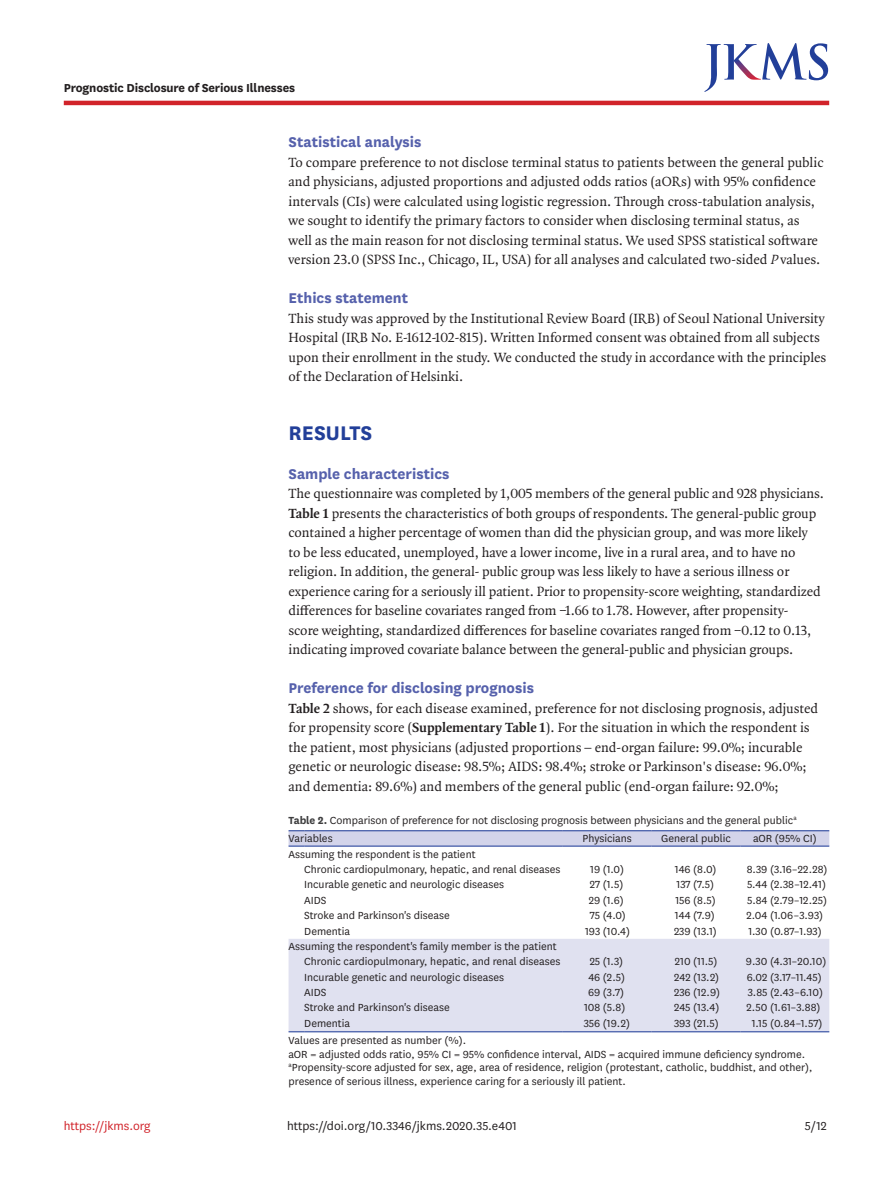
<style>
.page{position:relative;width:893px;height:1191px;background:#fff}
.page>*{position:absolute;margin:0;border:0;box-sizing:border-box;transform-origin:0 0}
.body_title1{font:700 23.1px "National";color:#223f99}
.body_title2{font:700 16.5px "National";color:#5661ac}
.body_title2_stacked{font:700 16.5px "National";color:#5661ac}
.body_p_first{font:14.25px/19.5px "Quadraat OT";letter-spacing:-.005em;color:#231f20}
.doi_running_footer{font:13.5px "National";color:#231f20}
.alt-title-type{font:700 13.5px "National";letter-spacing:-.01em;color:#231f20}
.t1{font:13.5px "National";color:#d1232a}
.tbody_entry{font:12px "National";color:#231f20}
.table-wrap-foot_p{font:12px/13.5px "National";color:#231f20}
.table-wrap_caption{font:12px "National";color:#231f20}
.thead_entry{font:12px "National";color:#231f20}
.table-wrap-foot_p_fi{font:12px "National";color:#231f20}
.s1{font-style:italic}
.s2{font-weight:700}
.s3{font-weight:700;color:#3e3e3f}
</style>
<div class="page">
<hr style="left:64px;top:101px;width:765px;height:4px;background:#d1232a">
<svg style="left:704px;top:43px;width:124px;height:49px"></svg>
<div style="left:289px;top:939px;width:540px;height:92px;background:#e0e1f0"></div>
<svg style="left:289px;top:830px;width:540px;height:16px;background:#c6c9e4"></svg>
<hr style="left:304px;top:845px;width:259px;height:1px;background:#223f99">
<hr style="left:563px;top:845px;width:89px;height:1px;background:#223f99">
<hr style="left:652px;top:845px;width:88px;height:1px;background:#223f99">
<hr style="left:740px;top:845px;width:89px;height:1px;background:#223f99">
<svg style="left:289px;top:1031px;width:15px;height:1px"></svg>
<hr style="left:304px;top:1031px;width:259px;height:1px;background:#223f99">
<hr style="left:563px;top:1031px;width:89px;height:1px;background:#223f99">
<hr style="left:652px;top:1031px;width:88px;height:1px;background:#223f99">
<hr style="left:740px;top:1031px;width:89px;height:1px;background:#223f99">
<p class="alt-title-type" style="left:64px;top:78px;width:233px">Prognostic Disclosure of Serious Illnesses</p>
<p class="body_title2" style="left:289px;top:130px;width:134px">Statistical analysis</p>
<p class="body_p_first" style="left:289px;top:152px;width:536px">To compare preference to not disclose terminal status to patients between the general public and physicians, adjusted proportions and adjusted odds ratios (aORs) with 95% confidence intervals (CIs) were calculated using logistic regression. Through cross-tabulation analysis, we sought to identify the primary factors to consider when disclosing terminal status, as well as the main reason for not disclosing terminal status. We used SPSS statistical software version 23.0 (SPSS Inc., Chicago, IL, USA) for all analyses and calculated two-sided <span class="s1">P</span> values.</p>
<p class="body_title2" style="left:289px;top:286px;width:121px">Ethics statement</p>
<p class="body_p_first" style="left:289px;top:308px;width:539px">This study was approved by the Institutional Review Board (IRB) of Seoul National University Hospital (IRB No. E-1612-102-815). Written Informed consent was obtained from all subjects upon their enrollment in the study. We conducted the study in accordance with the principles of the Declaration of Helsinki.</p>
<p class="body_title1" style="left:289px;top:416px;width:85px">RESULTS</p>
<p class="body_title2_stacked" style="left:289px;top:462px;width:162px">Sample characteristics</p>
<p class="body_p_first" style="left:289px;top:484px;width:537px">The questionnaire was completed by 1,005 members of the general public and 928 physicians.<br><span class="s2">Table 1</span> presents the characteristics of both groups of respondents. The general-public group contained a higher percentage of women than did the physician group, and was more likely<br>to be less educated, unemployed, have a lower income, live in a rural area, and to have no religion. In addition, the general- public group was less likely to have a serious illness or experience caring for a seriously ill patient. Prior to propensity-score weighting, standardized differences for baseline covariates ranged from −1.66 to 1.78. However, after propensity-<br>score weighting, standardized differences for baseline covariates ranged from −0.12 to 0.13, indicating improved covariate balance between the general-public and physician groups.</p>
<p class="body_title2" style="left:289px;top:676px;width:247px">Preference for disclosing prognosis</p>
<p class="body_p_first" style="left:289px;top:698px;width:531px"><span class="s2">Table 2</span> shows, for each disease examined, preference for not disclosing prognosis, adjusted for propensity score (<span class="s2">Supplementary Table 1</span>). For the situation in which the respondent is the patient, most physicians (adjusted proportions – end-organ failure: 99.0%; incurable genetic or neurologic disease: 98.5%; AIDS: 98.4%; stroke or Parkinson's disease: 96.0%; and dementia: 89.6%) and members of the general public (end-organ failure: 92.0%;</p>
<p class="table-wrap_caption" style="left:289px;top:812px;width:510px"><span class="s3">Table 2.</span> Comparison of preference for not disclosing prognosis between physicians and the general public<sup>a</sup></p>
<p class="thead_entry" style="left:289px;top:830px;width:46px">Variables</p>
<p class="thead_entry" style="left:583px;top:830px;width:51px">Physicians</p>
<p class="thead_entry" style="left:661px;top:830px;width:71px">General public</p>
<p class="thead_entry" style="left:753px;top:830px;width:65px">aOR (95% CI)</p>
<p class="tbody_entry" style="left:289px;top:846px;width:188px">Assuming the respondent is the patient</p>
<p class="tbody_entry" style="left:304px;top:861px;width:258px">Chronic cardiopulmonary, hepatic, and renal diseases</p>
<p class="tbody_entry" style="left:590px;top:861px;width:35px">19 (1.0)</p>
<p class="tbody_entry" style="left:675px;top:861px;width:43px">146 (8.0)</p>
<p class="tbody_entry" style="left:747px;top:861px;width:82px">8.39 (3.16–22.28)</p>
<p class="tbody_entry" style="left:304px;top:877px;width:201px">Incurable genetic and neurologic diseases</p>
<p class="tbody_entry" style="left:590px;top:877px;width:35px">27 (1.5)</p>
<p class="tbody_entry" style="left:676px;top:877px;width:39px">137 (7.5)</p>
<p class="tbody_entry" style="left:747px;top:877px;width:80px">5.44 (2.38–12.41)</p>
<p class="tbody_entry" style="left:304px;top:892px;width:24px">AIDS</p>
<p class="tbody_entry" style="left:589px;top:892px;width:37px">29 (1.6)</p>
<p class="tbody_entry" style="left:675px;top:892px;width:42px">156 (8.5)</p>
<p class="tbody_entry" style="left:747px;top:892px;width:81px">5.84 (2.79–12.25)</p>
<p class="tbody_entry" style="left:304px;top:907px;width:147px">Stroke and Parkinson's disease</p>
<p class="tbody_entry" style="left:590px;top:907px;width:37px">75 (4.0)</p>
<p class="tbody_entry" style="left:675px;top:907px;width:42px">144 (7.9)</p>
<p class="tbody_entry" style="left:746px;top:907px;width:78px">2.04 (1.06–3.93)</p>
<p class="tbody_entry" style="left:304px;top:923px;width:47px">Dementia</p>
<p class="tbody_entry" style="left:585px;top:923px;width:47px">193 (10.4)</p>
<p class="tbody_entry" style="left:674px;top:923px;width:44px">239 (13.1)</p>
<p class="tbody_entry" style="left:748px;top:923px;width:75px">1.30 (0.87–1.93)</p>
<p class="tbody_entry" style="left:289px;top:938px;width:270px">Assuming the respondent's family member is the patient</p>
<p class="tbody_entry" style="left:304px;top:953px;width:258px">Chronic cardiopulmonary, hepatic, and renal diseases</p>
<p class="tbody_entry" style="left:590px;top:953px;width:35px">25 (1.3)</p>
<p class="tbody_entry" style="left:675px;top:953px;width:44px">210 (11.5)</p>
<p class="tbody_entry" style="left:746px;top:953px;width:82px">9.30 (4.31–20.10)</p>
<p class="tbody_entry" style="left:304px;top:969px;width:201px">Incurable genetic and neurologic diseases</p>
<p class="tbody_entry" style="left:588px;top:969px;width:38px">46 (2.5)</p>
<p class="tbody_entry" style="left:674px;top:969px;width:46px">242 (13.2)</p>
<p class="tbody_entry" style="left:747px;top:969px;width:76px">6.02 (3.17–11.45)</p>
<p class="tbody_entry" style="left:304px;top:984px;width:24px">AIDS</p>
<p class="tbody_entry" style="left:588px;top:984px;width:37px">69 (3.7)</p>
<p class="tbody_entry" style="left:674px;top:984px;width:48px">236 (12.9)</p>
<p class="tbody_entry" style="left:748px;top:984px;width:77px">3.85 (2.43–6.10)</p>
<p class="tbody_entry" style="left:304px;top:999px;width:147px">Stroke and Parkinson's disease</p>
<p class="tbody_entry" style="left:584px;top:999px;width:43px">108 (5.8)</p>
<p class="tbody_entry" style="left:674px;top:999px;width:47px">245 (13.4)</p>
<p class="tbody_entry" style="left:746px;top:999px;width:76px">2.50 (1.61–3.88)</p>
<p class="tbody_entry" style="left:304px;top:1015px;width:47px">Dementia</p>
<p class="tbody_entry" style="left:584px;top:1015px;width:48px">356 (19.2)</p>
<p class="tbody_entry" style="left:674px;top:1015px;width:46px">393 (21.5)</p>
<p class="tbody_entry" style="left:752px;top:1015px;width:72px">1.15 (0.84–1.57)</p>
<p class="table-wrap-foot_p_fi" style="left:289px;top:1032px;width:179px">Values are presented as number (%).</p>
<p class="table-wrap-foot_p" style="left:289px;top:1046px;width:518px">aOR = adjusted odds ratio, 95% CI = 95% confidence interval, AIDS = acquired immune deficiency syndrome.</p>
<p class="table-wrap-foot_p" style="left:289px;top:1060px;width:525px"><sup>a</sup>Propensity-score adjusted for sex, age, area of residence, religion (protestant, catholic, buddhist, and other), presence of serious illness, experience caring for a seriously ill patient.</p>
<p class="t1" style="left:64px;top:1116px;width:88px">https://jkms.org</p>
<p class="doi_running_footer" style="left:287px;top:1116px;width:231px">https://doi.org/10.3346/jkms.2020.35.e401</p>
<p class="doi_running_footer" style="left:805px;top:1116px;width:23px">5/12</p>
</div>
